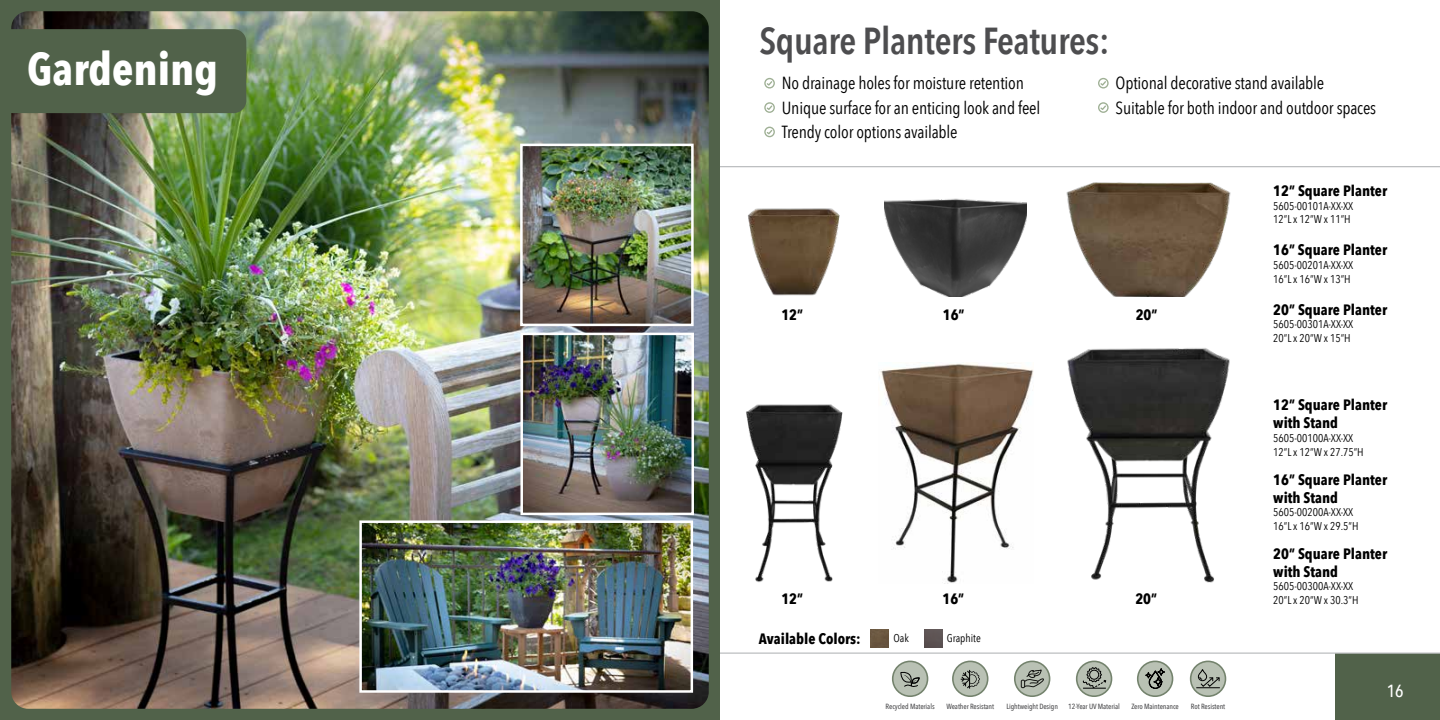
<style>
.page{position:relative;width:1440px;height:720px;background:#fff}
.page>*{position:absolute;margin:0;border:0;box-sizing:border-box;transform-origin:0 0}
.t1{font:55px "Pictypo Two";color:#9fb095}
.t2{font:700 45px "Avenir Next Condensed";color:#fff}
.t3{font:600 37.5px "Avenir Next Condensed";letter-spacing:-.01em;color:#4d4d4f}
.t4{font:17.5px "Avenir Next Condensed";letter-spacing:-.01em;color:#000}
.t5{font:500 17.5px "Avenir Next Condensed";color:#fff}
.t6{font:700 15px/18px "Avenir Next Condensed";color:#000}
.t7{font:11.25px/13.8px "Avenir Next Condensed";color:#000}
.t8{font:500 7.5px "Avenir Next Condensed";letter-spacing:-.01em;color:#4d4d4f}
</style>
<div class="page">
<div style="left:1336px;top:653px;width:104px;height:67px;background:#51624a"></div>
<hr style="left:720px;top:652px;width:720px;height:2px;background:#bcbec0">
<svg style="left:1015px;top:661px;width:35px;height:35px"></svg>
<svg style="left:1018px;top:664px;width:29px;height:29px"></svg>
<svg style="left:1021px;top:670px;width:23px;height:18px"></svg>
<div style="left:1014px;top:661px;width:36px;height:36px;border:2px solid #74836d;border-radius:50%"></div>
<div style="left:1138px;top:661px;width:35px;height:35px;background:#8f9b89;border-radius:50%"></div>
<svg style="left:1139px;top:663px;width:32px;height:32px"></svg>
<svg style="left:1145px;top:665px;width:20px;height:24px"></svg>
<div style="left:1137px;top:661px;width:36px;height:36px;border:2px solid #74836d;border-radius:50%"></div>
<svg style="left:1077px;top:661px;width:35px;height:35px"></svg>
<svg style="left:1080px;top:664px;width:29px;height:29px"></svg>
<svg style="left:1082px;top:667px;width:24px;height:22px"></svg>
<div style="left:1076px;top:661px;width:36px;height:36px;border:2px solid #74836d;border-radius:50%"></div>
<svg style="left:1191px;top:661px;width:35px;height:35px"></svg>
<svg style="left:1194px;top:664px;width:28px;height:29px"></svg>
<svg style="left:1196px;top:665px;width:24px;height:28px"></svg>
<div style="left:1190px;top:661px;width:36px;height:36px;border:2px solid #74836d;border-radius:50%"></div>
<svg style="left:893px;top:661px;width:35px;height:35px"></svg>
<div style="left:898px;top:667px;width:26px;height:25px;background:#b9c1b4"></div>
<svg style="left:900px;top:671px;width:20px;height:16px"></svg>
<div style="left:892px;top:661px;width:36px;height:36px;border:2px solid #74836d;border-radius:50%"></div>
<svg style="left:953px;top:661px;width:35px;height:35px"></svg>
<div style="left:957px;top:665px;width:27px;height:27px;background:#b9c1b4"></div>
<svg style="left:961px;top:670px;width:19px;height:19px"></svg>
<div style="left:952px;top:661px;width:36px;height:36px;border:2px solid #74836d;border-radius:50%"></div>
<img style="left:871px;top:629px;width:18px;height:18px">
<img style="left:924px;top:629px;width:18px;height:18px">
<div style="left:0;top:0;width:720px;height:720px;background:#51624a"></div>
<img style="left:11px;top:11px;width:698px;height:698px">
<svg style="left:11px;top:29px;width:235px;height:84px"></svg>
<hr style="left:720px;top:166px;width:720px;height:1px;background:#bcbec0">
<img style="left:523px;top:336px;width:168px;height:176px">
<div style="left:520px;top:333px;width:174px;height:182px;border:2px solid #fff"></div>
<img style="left:362px;top:523px;width:328px;height:167px">
<div style="left:359px;top:520px;width:334px;height:173px;border:2px solid #fff"></div>
<img style="left:523px;top:147px;width:168px;height:176px">
<div style="left:520px;top:144px;width:174px;height:182px;border:2px solid #fff"></div>
<img style="left:885px;top:199px;width:142px;height:98px">
<img style="left:1066px;top:182px;width:165px;height:115px">
<img style="left:1067px;top:348px;width:163px;height:235px">
<img style="left:880px;top:362px;width:153px;height:222px">
<img style="left:746px;top:404px;width:97px;height:178px">
<img style="left:748px;top:208px;width:92px;height:88px">
<h2 class="t2" style="left:27px;top:42px;width:193px">Gardening</h2>
<h3 class="t3" style="left:759px;top:9px;width:352px">Square Planters Features:</h3>
<h1 class="t1" style="left:759px;top:41px;width:22px">3</h1>
<h3 class="t4" style="left:782px;top:68px;width:244px">No drainage holes for moisture retention</h3>
<h1 class="t1" style="left:759px;top:65px;width:22px">3</h1>
<h3 class="t4" style="left:782px;top:93px;width:260px">Unique surface for an enticing look and feel</h3>
<h1 class="t1" style="left:759px;top:89px;width:22px">3</h1>
<h3 class="t4" style="left:782px;top:117px;width:177px">Trendy color options available</h3>
<h1 class="t1" style="left:1093px;top:41px;width:22px">3</h1>
<h3 class="t4" style="left:1116px;top:68px;width:210px">Optional decorative stand available</h3>
<h1 class="t1" style="left:1093px;top:65px;width:22px">3</h1>
<h3 class="t4" style="left:1116px;top:93px;width:262px">Suitable for both indoor and outdoor spaces</h3>
<h3 class="t6" style="left:781px;top:306px;width:23px">12”</h3>
<h3 class="t6" style="left:943px;top:306px;width:23px">16”</h3>
<h3 class="t6" style="left:1136px;top:306px;width:23px">20”</h3>
<h3 class="t6" style="left:781px;top:589px;width:23px">12”</h3>
<h3 class="t6" style="left:943px;top:589px;width:23px">16”</h3>
<h3 class="t6" style="left:1135px;top:589px;width:23px">20”</h3>
<h3 class="t6" style="left:759px;top:630px;width:104px">Available Colors:</h3>
<p class="t7" style="left:893px;top:631px;width:17px">Oak</p>
<p class="t7" style="left:947px;top:631px;width:35px">Graphite</p>
<p class="t8" style="left:886px;top:702px;width:51px">Recycled Materials</p>
<p class="t8" style="left:946px;top:702px;width:49px">Weather Resistant</p>
<p class="t8" style="left:1006px;top:702px;width:53px">Lightweight Design</p>
<p class="t8" style="left:1068px;top:702px;width:53px">12-Year UV Material</p>
<p class="t8" style="left:1131px;top:702px;width:49px">Zero Maintenance</p>
<p class="t8" style="left:1191px;top:702px;width:36px">Rot Resistent</p>
<h3 class="t6" style="left:1273px;top:182px;width:115px">12” Square Planter</h3>
<p class="t7" style="left:1273px;top:198px;width:82px">5605-00101A-XX-XX<br>12”L x 12”W x 11”H</p>
<h3 class="t6" style="left:1273px;top:241px;width:115px">16” Square Planter</h3>
<p class="t7" style="left:1273px;top:258px;width:82px">5605-00201A-XX-XX<br>16”L x 16”W x 13”H</p>
<h3 class="t6" style="left:1273px;top:300px;width:115px">20” Square Planter</h3>
<p class="t7" style="left:1273px;top:317px;width:82px">5605-00301A-XX-XX<br>20”L x 20”W x 15”H</p>
<h3 class="t6" style="left:1273px;top:396px;width:115px">12” Square Planter with Stand</h3>
<p class="t7" style="left:1273px;top:431px;width:92px">5605-00100A-XX-XX<br>12”L x 12”W x 27.75”H</p>
<h3 class="t6" style="left:1273px;top:470px;width:115px">16” Square Planter with Stand</h3>
<p class="t7" style="left:1273px;top:505px;width:87px">5605-00200A-XX-XX<br>16”L x 16”W x 29.5”H</p>
<h3 class="t6" style="left:1273px;top:544px;width:115px">20” Square Planter with Stand</h3>
<p class="t7" style="left:1273px;top:579px;width:87px">5605-00300A-XX-XX<br>20”L x 20”W x 30.3”H</p>
<h3 class="t5" style="left:1387px;top:681px;width:18px">16</h3>
</div>
